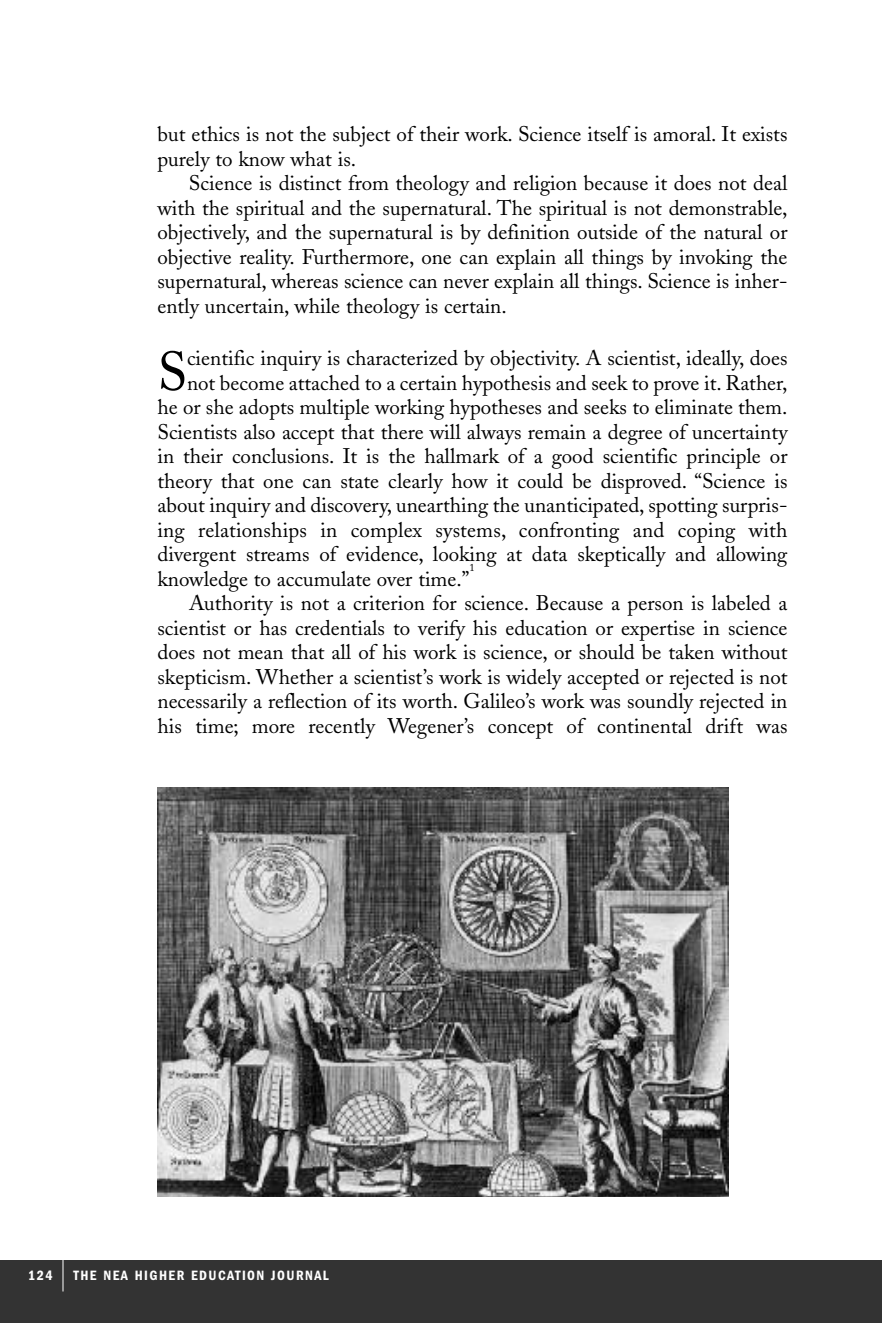
<style>
.page{position:relative;width:882px;height:1323px;background:#fff}
.page>*{position:absolute;margin:0;border:0;box-sizing:border-box;transform-origin:0 0}
.t1{font:54.25px "Adobe Caslon";color:#000}
.t2{font:21px/24.5px "Adobe Caslon";color:#000;text-align:justify}
.t3{font:600 condensed 14px "Franklin Gothic";letter-spacing:.1em;color:#fff}
.t4{font:10.5px "Adobe Caslon";color:#000}
</style>
<div class="page">
<div style="left:0;top:1260px;width:882px;height:63px;background:#333"></div>
<hr style="left:63px;top:1256px;width:1px;height:36px;background:#fff">
<img style="left:158px;top:788px;width:571px;height:409px">
<p class="t2" style="left:158px;top:125px;width:632px">but ethics is not the subject of their work. Science itself is amoral. It exists purely to know what is.</p>
<p class="t2" style="left:157px;top:174px;width:632px;text-indent:32px">Science is distinct from theology and religion because it does not deal with the spiritual and the supernatural. The spiritual is not demonstrable, objectively, and the supernatural is by definition outside of the natural or objective reality. Furthermore, one can explain all things by invoking the supernatural, whereas science can never explain all things. Science is inher&shy;ently uncertain, while theology is certain.</p>
<h1 class="t1" style="left:158px;top:352px;width:31px">S</h1>
<p class="t2" style="left:187px;top:349px;width:602px">cientific inquiry is characterized by objectivity. A scientist, ideally, does</p>
<p class="t2" style="left:187px;top:373px;width:602px">not become attached to a certain hypothesis and seek to prove it. Rather,</p>
<p class="t2" style="left:157px;top:398px;width:632px">he or she adopts multiple working hypotheses and seeks to eliminate them.</p>
<p class="t2" style="left:157px;top:422px;width:632px">Scientists also accept that there will always remain a degree of uncertainty</p>
<p class="t2" style="left:157px;top:447px;width:632px">in their conclusions. It is the hallmark of a good scientific principle or</p>
<p class="t2" style="left:157px;top:471px;width:632px">theory that one can state clearly how it could be disproved. “Science is</p>
<p class="t2" style="left:157px;top:496px;width:632px">about inquiry and discovery, unearthing the unanticipated, spotting surpris-</p>
<p class="t2" style="left:157px;top:520px;width:632px">ing relationships in complex systems, confronting and coping with</p>
<p class="t2" style="left:158px;top:545px;width:632px">divergent streams of evidence, looking at data skeptically and allowing</p>
<p class="t2" style="left:158px;top:569px;width:313px">knowledge to accumulate over time.”</p>
<p class="t4" style="left:469px;top:564px;width:7px">1</p>
<p class="t2" style="left:157px;top:594px;width:632px;text-indent:32px">Authority is not a criterion for science. Because a person is labeled a scientist or has credentials to verify his education or expertise in science does not mean that all of his work is science, or should be taken without skepticism. Whether a scientist’s work is widely accepted or rejected is not necessarily a reflection of its worth. Galileo’s work was soundly rejected in his time; more recently Wegener’s concept of continental drift was</p>
<p class="t3" style="left:28px;top:1270px;width:26px">124</p>
<p class="t3" style="left:74px;top:1270px;width:257px">THE NEA HIGHER EDUCATION JOURNAL</p>
</div>
